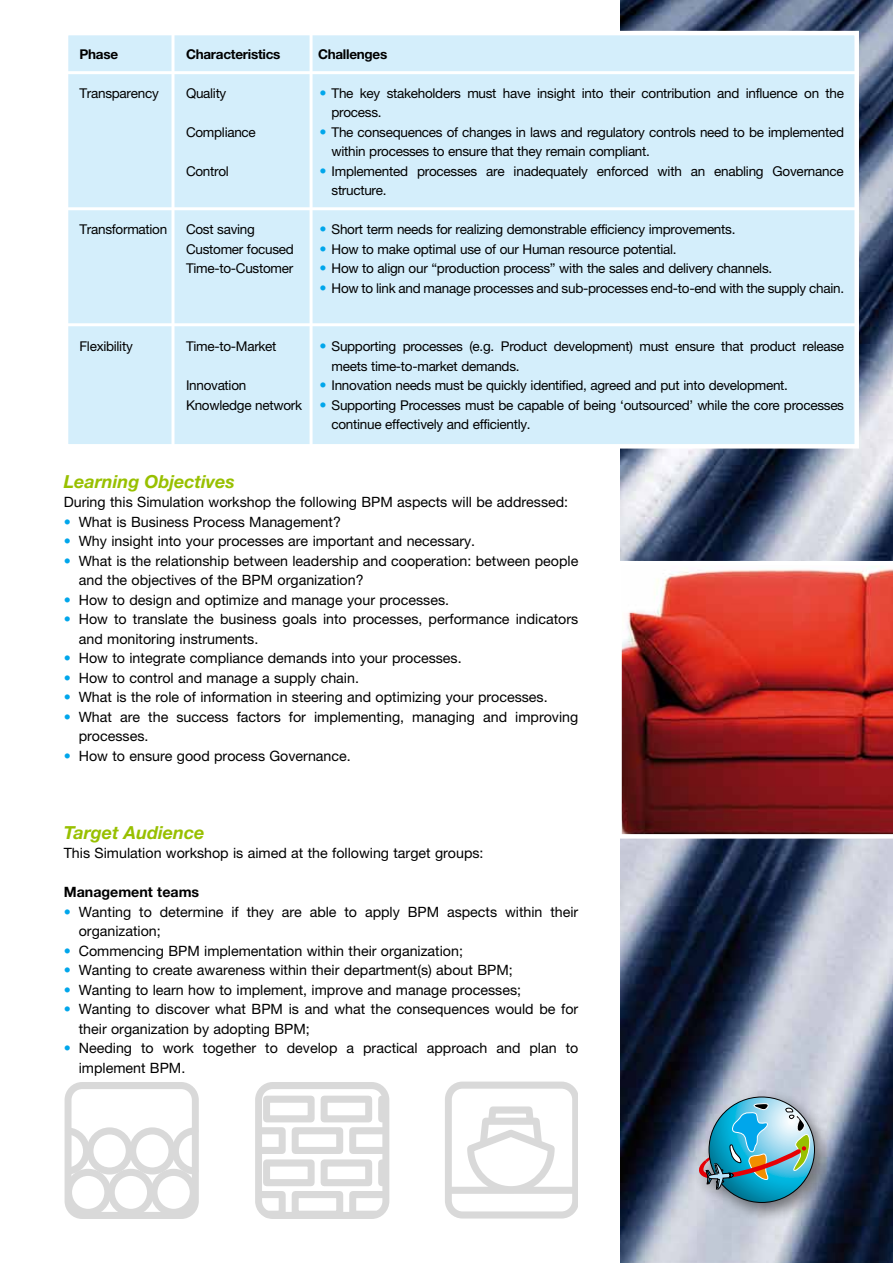
<style>
.page{position:relative;width:893px;height:1263px;background:#fff}
.page>*{position:absolute;margin:0;border:0;box-sizing:border-box;transform-origin:0 0}
.t1{font:italic 700 18px "Helvetica Neue LT Std";color:#98c000}
.t2{font:14.25px/19.5px "Helvetica Neue LT Std";color:#000}
.t3{font:700 14.25px "Helvetica Neue LT Std";color:#000}
.t4{font:13.5px/19.5px "Helvetica Neue LT Std";letter-spacing:-.02em;color:#000}
.t5{font:700 13.5px "Helvetica Neue LT Std";letter-spacing:-.02em;color:#000}
.s1{font-size:14.25px;color:#00a6eb}
.s2{color:#00a6eb}
</style>
<div class="page">
<img style="left:621px;top:0;width:272px;height:1263px">
<div style="left:64px;top:31px;width:795px;height:417px;background:#d4eefb;border:4px solid #fff"></div>
<svg style="left:621px;top:561px;width:272px;height:277px"></svg>
<svg style="left:64px;top:1082px;width:135px;height:137px"></svg>
<svg style="left:255px;top:1082px;width:135px;height:137px"></svg>
<svg style="left:445px;top:1081px;width:133px;height:137px"></svg>
<div style="left:691px;top:1088px;width:143px;height:135px;background:#000;opacity:.5"></div>
<svg style="left:699px;top:1103px;width:113px;height:121px"></svg>
<hr style="left:171px;top:20px;width:3px;height:429px;background:#fff">
<hr style="left:310px;top:20px;width:3px;height:429px;background:#fff">
<hr style="left:52px;top:207px;width:807px;height:3px;background:#fff">
<hr style="left:52px;top:323px;width:807px;height:3px;background:#fff">
<hr style="left:52px;top:71px;width:807px;height:3px;background:#fff">
<p class="t5" style="left:79px;top:45px;width:40px">Phase</p>
<p class="t5" style="left:186px;top:45px;width:96px">Characteristics</p>
<p class="t5" style="left:318px;top:45px;width:71px">Challenges</p>
<p class="t4" style="left:79px;top:83px;width:81px">Transparency</p>
<p class="t4" style="left:186px;top:83px;width:42px">Quality</p>
<p class="t4" style="left:331px;top:83px;width:514px;text-indent:-12px"><span class="s1">•</span> The key stakeholders must have insight into their contribution and influence on the process.</p>
<p class="t4" style="left:186px;top:122px;width:71px">Compliance</p>
<p class="t4" style="left:331px;top:122px;width:514px;text-indent:-12px"><span class="s1">•</span> The consequences of changes in laws and regulatory controls need to be implemented within processes to ensure that they remain compliant.</p>
<p class="t4" style="left:186px;top:161px;width:44px">Control</p>
<p class="t4" style="left:331px;top:161px;width:514px;text-indent:-12px"><span class="s1">•</span> Implemented processes are inadequately enforced with an enabling Governance structure.</p>
<p class="t4" style="left:79px;top:219px;width:89px">Transformation</p>
<p class="t4" style="left:186px;top:219px;width:70px">Cost saving</p>
<p class="t4" style="left:319px;top:219px;width:417px"><span class="s1">•</span> Short term needs for realizing demonstrable efficiency improvements.</p>
<p class="t4" style="left:186px;top:239px;width:109px">Customer focused</p>
<p class="t4" style="left:319px;top:239px;width:359px"><span class="s1">•</span> How to make optimal use of our Human resource potential.</p>
<p class="t4" style="left:186px;top:258px;width:109px">Time-to-Customer</p>
<p class="t4" style="left:319px;top:258px;width:454px"><span class="s1">•</span> How to align our “production process” with the sales and delivery channels.</p>
<p class="t4" style="left:319px;top:278px;width:526px"><span class="s1">•</span> How to link and manage processes and sub-processes end-to-end with the supply chain.</p>
<p class="t4" style="left:79px;top:336px;width:55px">Flexibility</p>
<p class="t4" style="left:186px;top:336px;width:92px">Time-to-Market</p>
<p class="t4" style="left:331px;top:336px;width:514px;text-indent:-12px"><span class="s1">•</span> Supporting processes (e.g. Product development) must ensure that product release meets time-to-market demands.</p>
<p class="t4" style="left:186px;top:375px;width:62px">Innovation</p>
<p class="t4" style="left:319px;top:375px;width:470px"><span class="s1">•</span> Innovation needs must be quickly identified, agreed and put into development.</p>
<p class="t4" style="left:186px;top:395px;width:659px">Knowledge network <span class="s1">•</span> Supporting Processes must be capable of being ‘outsourced’ while the core processes</p>
<p class="t4" style="left:331px;top:414px;width:201px">continue effectively and efficiently.</p>
<p class="t1" style="left:64px;top:470px;width:173px">Learning Objectives</p>
<p class="t2" style="left:64px;top:492px;width:506px">During this Simulation workshop the following BPM aspects will be addressed:</p>
<p class="t2" style="left:64px;top:511px;width:279px"><span class="s2">•</span> What is Business Process Management?</p>
<p class="t2" style="left:64px;top:531px;width:413px"><span class="s2">•</span> Why insight into your processes are important and necessary.</p>
<p class="t2" style="left:79px;top:550px;width:501px;text-indent:-15px"><span class="s2">•</span> What is the relationship between leadership and cooperation: between people and the objectives of the BPM organization?</p>
<p class="t2" style="left:64px;top:589px;width:387px"><span class="s2">•</span> How to design and optimize and manage your processes.</p>
<p class="t2" style="left:79px;top:609px;width:501px;text-indent:-15px"><span class="s2">•</span> How to translate the business goals into processes, performance indicators and monitoring instruments.</p>
<p class="t2" style="left:64px;top:648px;width:399px"><span class="s2">•</span> How to integrate compliance demands into your processes.</p>
<p class="t2" style="left:64px;top:667px;width:297px"><span class="s2">•</span> How to control and manage a supply chain.</p>
<p class="t2" style="left:64px;top:687px;width:485px"><span class="s2">•</span> What is the role of information in steering and optimizing your processes.</p>
<p class="t2" style="left:79px;top:706px;width:501px;text-indent:-15px"><span class="s2">•</span> What are the success factors for implementing, managing and improving processes.</p>
<p class="t2" style="left:64px;top:745px;width:288px"><span class="s2">•</span> How to ensure good process Governance.</p>
<p class="t1" style="left:64px;top:821px;width:142px">Target Audience</p>
<p class="t2" style="left:64px;top:843px;width:421px">This Simulation workshop is aimed at the following target groups:</p>
<p class="t3" style="left:64px;top:883px;width:137px">Management teams</p>
<p class="t2" style="left:79px;top:901px;width:501px;text-indent:-15px"><span class="s2">•</span> Wanting to determine if they are able to apply BPM aspects within their organization;</p>
<p class="t2" style="left:64px;top:940px;width:401px"><span class="s2">•</span> Commencing BPM implementation within their organization;</p>
<p class="t2" style="left:64px;top:960px;width:450px"><span class="s2">•</span> Wanting to create awareness within their department(s) about BPM;</p>
<p class="t2" style="left:64px;top:979px;width:459px"><span class="s2">•</span> Wanting to learn how to implement, improve and manage processes;</p>
<p class="t2" style="left:79px;top:999px;width:501px;text-indent:-15px"><span class="s2">•</span> Wanting to discover what BPM is and what the consequences would be for their organization by adopting BPM;</p>
<p class="t2" style="left:79px;top:1038px;width:501px;text-indent:-15px"><span class="s2">•</span> Needing to work together to develop a practical approach and plan to implement BPM.</p>
</div>
